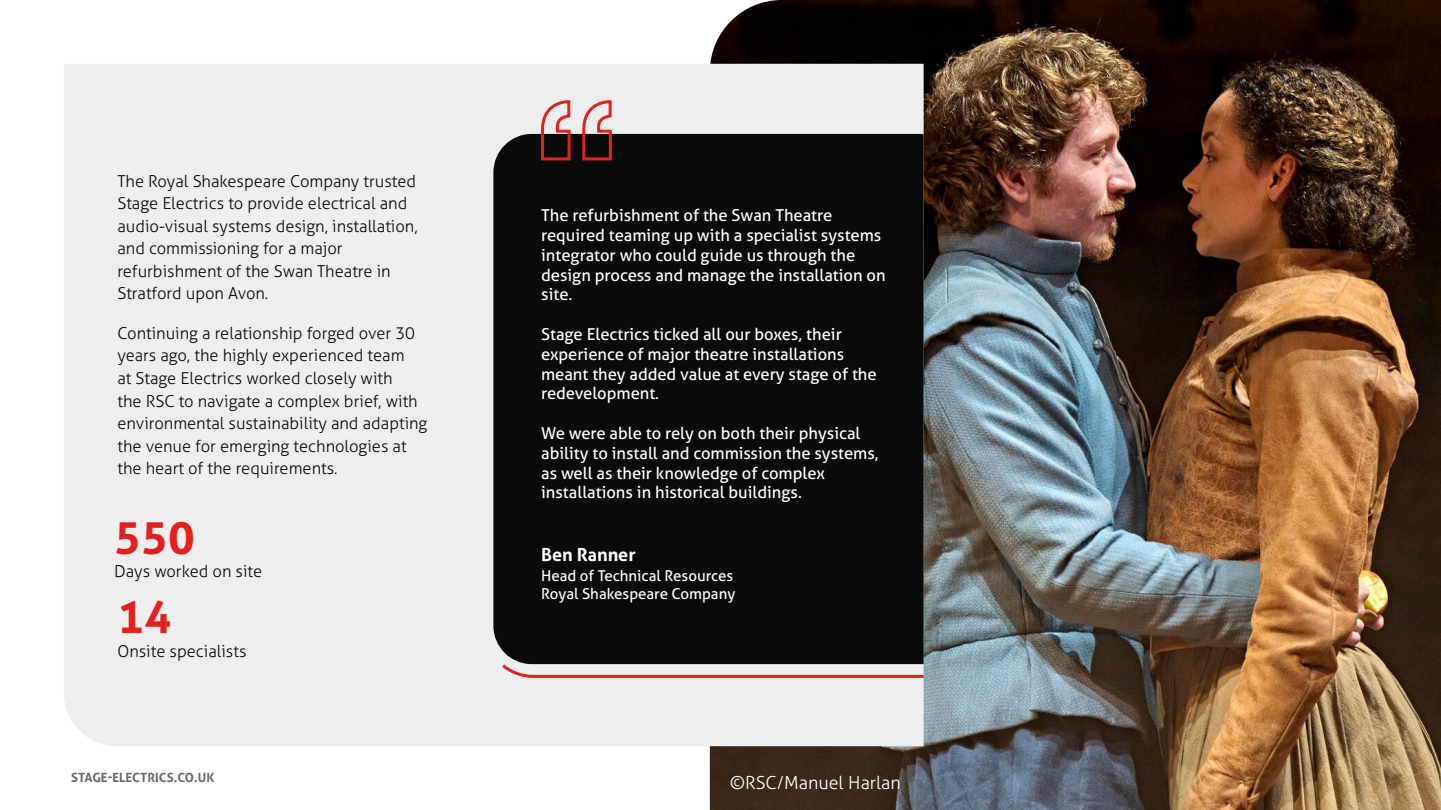
<style>
.page{position:relative;width:1441px;height:810px;background:#fff}
.page>*{position:absolute;margin:0;border:0;box-sizing:border-box;transform-origin:0 0}
.t1{font:700 45px "Aller";color:#e3201d}
.t2{font:300 18px "Aller";color:#fff}
.t3{font:700 18px "Aller";color:#fff}
.t4{font:300 16.5px/22.5px "Aller";color:#090a0a}
.t5{font:16.5px/19.8px "Aller";color:#fff}
.t6{font:15px/18px "Aller";color:#fff}
.t7{font:700 12.75px "Aller";color:#6c696c}
</style>
<div class="page">
<img style="left:709px;top:0;width:731px;height:810px">
<div style="left:64px;top:64px;width:859px;height:682px;background:#eee"></div>
<div style="left:493px;top:134px;width:430px;height:530px;background:#090a0a"></div>
<svg style="left:539px;top:99px;width:74px;height:63px;background:#9c706f"></svg>
<svg style="left:499px;top:661px;width:427px;height:18px;background:#c6a6a5"></svg>
<p class="t4" style="left:117px;top:170px;width:302px">The Royal Shakespeare Company trusted Stage Electrics to provide electrical and audio-visual systems design, installation, and commissioning for a major refurbishment of the Swan Theatre in Stratford upon Avon.</p>
<p class="t4" style="left:117px;top:322px;width:311px">Continuing a relationship forged over 30 years ago, the highly experienced team<br>at Stage Electrics worked closely with<br>the RSC to navigate a complex brief, with environmental sustainability and adapting the venue for emerging technologies at the heart of the requirements.</p>
<h1 class="t1" style="left:114px;top:509px;width:82px">550</h1>
<p class="t4" style="left:114px;top:559px;width:150px">Days worked on site</p>
<h1 class="t1" style="left:117px;top:589px;width:55px">14</h1>
<p class="t4" style="left:117px;top:639px;width:130px">Onsite specialists</p>
<p class="t7" style="left:71px;top:769px;width:145px">STAGE-ELECTRICS.CO.UK</p>
<p class="t5" style="left:541px;top:205px;width:346px">The refurbishment of the Swan Theatre required teaming up with a specialist systems integrator who could guide us through the design process and manage the installation on site.</p>
<p class="t5" style="left:541px;top:324px;width:337px">Stage Electrics ticked all our boxes, their experience of major theatre installations meant they added value at every stage of the redevelopment.</p>
<p class="t5" style="left:541px;top:423px;width:339px">We were able to rely on both their physical ability to install and commission the systems, as well as their knowledge of complex installations in historical buildings.</p>
<p class="t3" style="left:541px;top:543px;width:96px">Ben Ranner</p>
<p class="t6" style="left:541px;top:566px;width:196px">Head of Technical Resources<br>Royal Shakespeare Company</p>
<p class="t2" style="left:729px;top:771px;width:172px">©RSC/Manuel Harlan</p>
</div>
